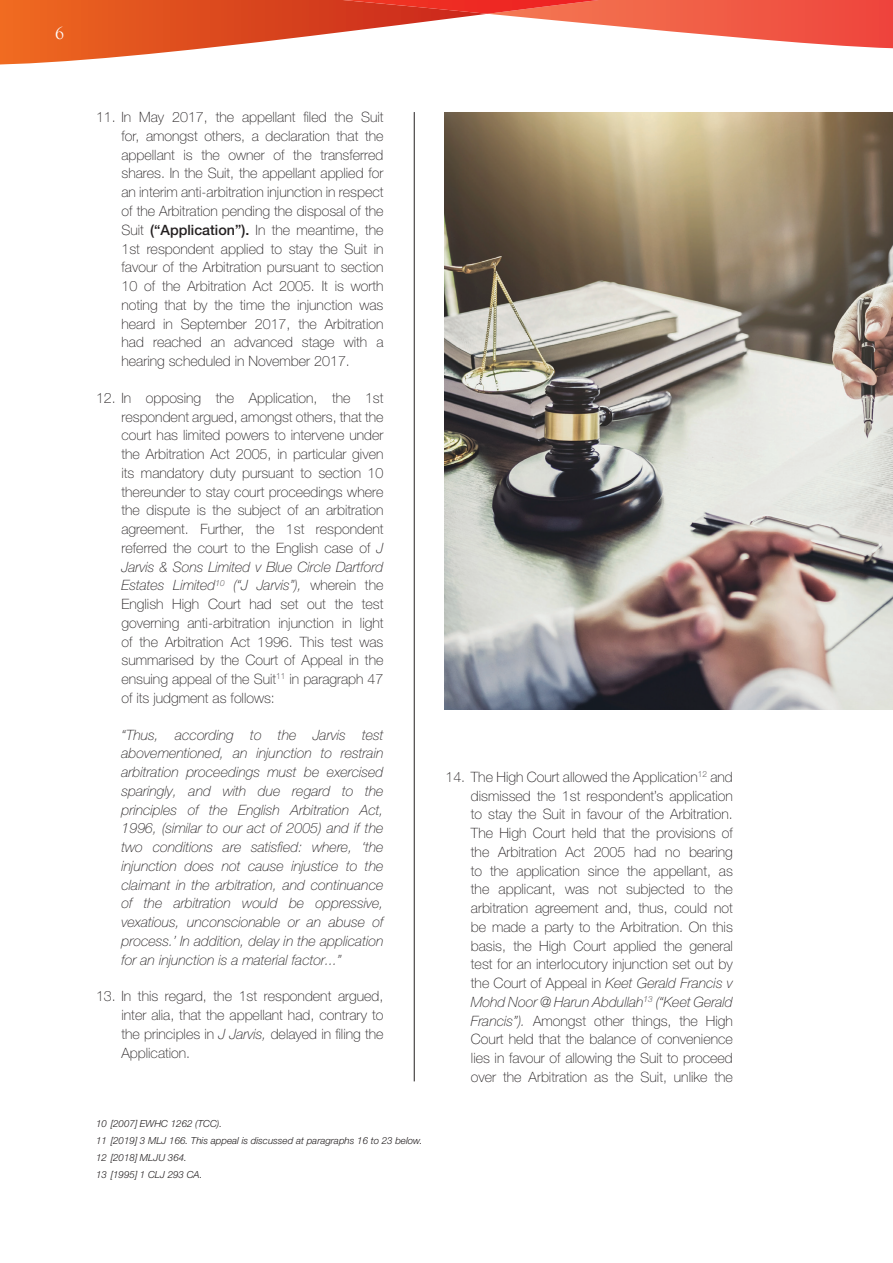
<style>
.page{position:relative;width:893px;height:1263px;background:#fff}
.page>*{position:absolute;margin:0;border:0;box-sizing:border-box;transform-origin:0 0}
.t1{font:18px "Goudy Old Style T";color:#fff}
.Body_Txt_Indent{font:100 14.25px/18.8px "Helvetica Neue LT Pro";color:#231f20;text-align:justify}
.Body_Txt_Indent_-_ac{font:italic 100 14.25px/18.8px "Helvetica Neue LT Pro";color:#231f20;text-align:justify}
.Footnote{font:italic 300 9.75px "Helvetica Neue LT Pro";color:#231f20}
.s1{font-weight:500}
.s2{font-style:italic}
</style>
<div class="page">
<svg style="left:0;top:0;width:486px;height:65px"></svg>
<svg style="left:490px;top:0;width:403px;height:48px"></svg>
<img style="left:46px;top:0;width:783px;height:14px">
<img style="left:445px;top:112px;width:448px;height:597px">
<hr style="left:414px;top:112px;width:1px;height:969px;background:#231f20">
<p class="t1" style="left:55px;top:23px;width:10px">6</p>
<p class="Body_Txt_Indent" style="left:122px;top:108px;width:263px;text-indent:-26px">11. In May 2017, the appellant filed the Suit for, amongst others, a declaration that the appellant is the owner of the transferred shares. In the Suit, the appellant applied for an interim anti-arbitration injunction in respect of the Arbitration pending the disposal of the Suit <span class="s1">(“Application”).</span> In the meantime, the 1st respondent applied to stay the Suit in favour of the Arbitration pursuant to section 10 of the Arbitration Act 2005. It is worth noting that by the time the injunction was heard in September 2017, the Arbitration had reached an advanced stage with a hearing scheduled in November 2017.</p>
<p class="Body_Txt_Indent" style="left:122px;top:388px;width:263px;text-indent:-26px">12. In opposing the Application, the 1st respondent argued, amongst others, that the court has limited powers to intervene under the Arbitration Act 2005, in particular given its mandatory duty pursuant to section 10 thereunder to stay court proceedings where the dispute is the subject of an arbitration agreement. Further, the 1st respondent referred the court to the English case of <span class="s2">J Jarvis &amp; Sons Limited v Blue Circle Dartford Estates Limited</span><sup>10</sup> <span class="s2">(“J Jarvis”),</span> wherein the English High Court had set out the test governing anti-arbitration injunction in light of the Arbitration Act 1996. This test was summarised by the Court of Appeal in the ensuing appeal of the Suit<sup>11</sup> in paragraph 47 of its judgment as follows:</p>
<p class="Body_Txt_Indent_-_ac" style="left:122px;top:725px;width:263px">“Thus, according to the Jarvis test abovementioned, an injunction to restrain arbitration proceedings must be exercised sparingly, and with due regard to the principles of the English Arbitration Act, 1996, (similar to our act of 2005) and if the two conditions are satisfied: where, ‘the injunction does not cause injustice to the claimant in the arbitration, and continuance of the arbitration would be oppressive, vexatious, unconscionable or an abuse of process.’ In addition, delay in the application for an injunction is a material factor...”</p>
<p class="Body_Txt_Indent" style="left:122px;top:987px;width:263px;text-indent:-26px">13. In this regard, the 1st respondent argued, inter alia, that the appellant had, contrary to the principles in <span class="s2">J Jarvis,</span> delayed in filing the Application.</p>
<p class="Footnote" style="left:96px;top:1118px;width:128px">10 [2007] EWHC 1262 (TCC).</p>
<p class="Footnote" style="left:96px;top:1135px;width:328px">11 [2019] 3 MLJ 166. This appeal is discussed at paragraphs 16 to 23 below.</p>
<p class="Footnote" style="left:96px;top:1152px;width:92px">12 [2018] MLJU 364.</p>
<p class="Footnote" style="left:96px;top:1169px;width:108px">13 [1995] 1 CLJ 293 CA.</p>
<p class="Body_Txt_Indent" style="left:471px;top:767px;width:263px;text-indent:-26px">14. The High Court allowed the Application<sup>12</sup> and dismissed the 1st respondent’s application to stay the Suit in favour of the Arbitration.<br>The High Court held that the provisions of the Arbitration Act 2005 had no bearing to the application since the appellant, as the applicant, was not subjected to the arbitration agreement and, thus, could not be made a party to the Arbitration. On this basis, the High Court applied the general test for an interlocutory injunction set out by the Court of Appeal in <span class="s2">Keet Gerald Francis v Mohd Noor @ Harun Abdullah</span><sup>13</sup> <span class="s2">(“Keet Gerald Francis”).</span> Amongst other things, the High Court held that the balance of convenience lies in favour of allowing the Suit to proceed over the Arbitration as the Suit, unlike the</p>
</div>
